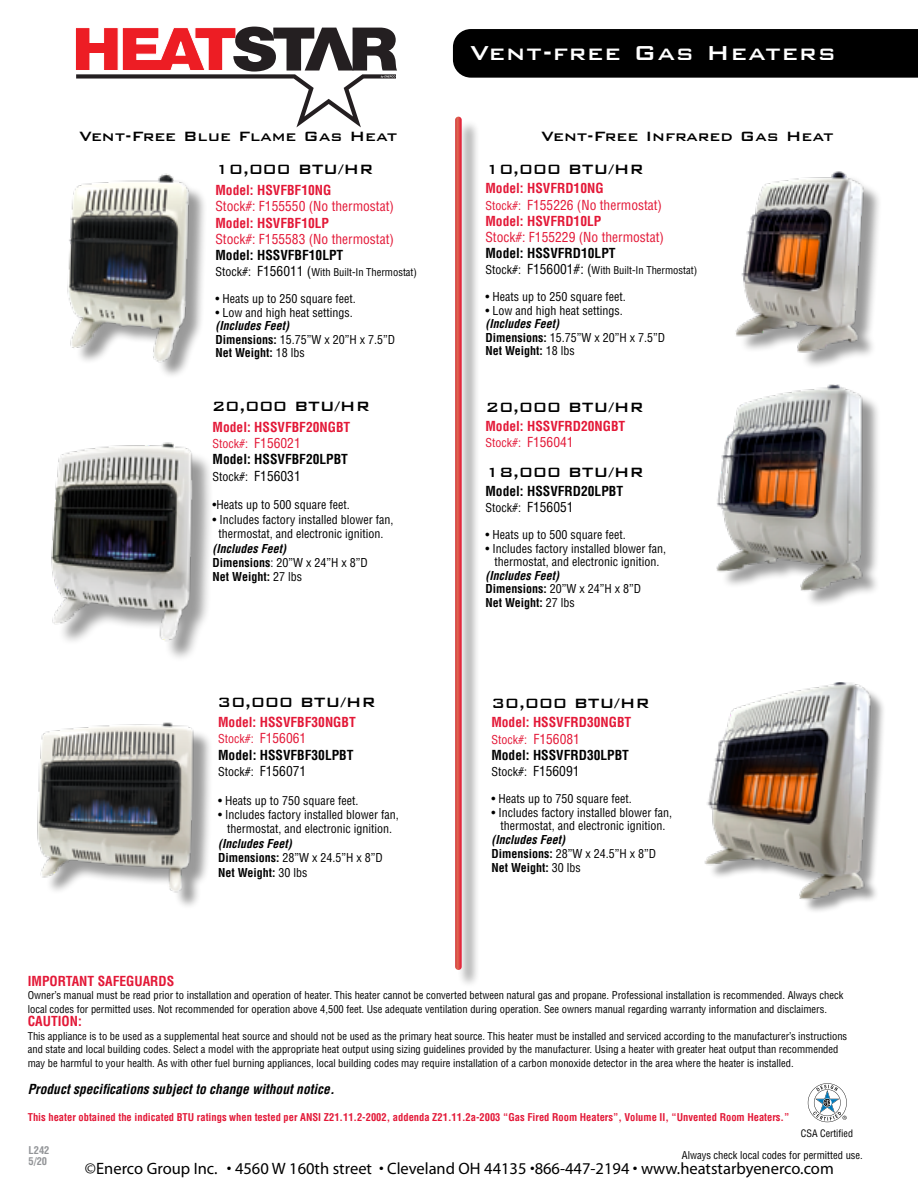
<style>
.page{position:relative;width:918px;height:1188px;background:#fff}
.page>*{position:absolute;margin:0;border:0;box-sizing:border-box;transform-origin:0 0}
.t1{font:500 27px "Bank Gothic BT";letter-spacing:.035em;color:#fff}
.t2{font:500 18px "Bank Gothic BT";color:#000}
.t3{font:16.5px "Myriad";color:#000}
.t4{font:700 condensed 13.5px/16.2px "Helvetica";color:#e31837}
.t5{font:700 condensed 13.5px "Helvetica";color:#000}
.t6{font:condensed 13.5px "Helvetica";color:#e31837}
.t7{font:italic 700 condensed 13.5px "Helvetica";color:#000}
.t8{font:condensed 12px/13.5px "Helvetica";color:#000;text-align:center}
.t9{font:700 condensed 12px/14.4px "Helvetica";color:#000}
.t10{font:condensed 12px "Helvetica";color:#e31837}
.t11{font:condensed 10.5px/13.5px "Helvetica";color:#000}
.t12{font:700 condensed 10.5px "Helvetica";color:#e31837}
.t13{font:700 condensed 10.5px/10.5px "Helvetica";color:#939598}
.t14{font:condensed 10.05px "Helvetica";color:#000}
.s1{font-size:12px}
.s2{font-size:13.5px}
.s3{font-weight:700;font-style:italic}
.s4{font-weight:700}
.s5{font-style:italic}
.s6{font-weight:400}
.s7{font-weight:400;font-size:12px}
</style>
<div class="page">
<div style="left:458px;top:119px;width:22px;height:870px;background:#000;opacity:.4"></div>
<svg style="left:455px;top:117px;width:7px;height:853px"></svg>
<div style="left:453px;top:29px;width:465px;height:49px;background:#000"></div>
<svg style="left:808px;top:1083px;width:39px;height:39px"></svg>
<svg style="left:75px;top:27px;width:322px;height:100px"></svg>
<div style="left:739px;top:174px;width:144px;height:195px;background:#000;opacity:.4"></div>
<img style="left:735px;top:171px;width:148px;height:185px">
<div style="left:720px;top:388px;width:161px;height:219px;background:#000;opacity:.4"></div>
<img style="left:716px;top:384px;width:165px;height:212px">
<div style="left:708px;top:685px;width:178px;height:229px;background:#000;opacity:.4"></div>
<img style="left:704px;top:682px;width:170px;height:226px">
<div style="left:73px;top:178px;width:135px;height:201px;background:#000;opacity:.4"></div>
<img style="left:67px;top:173px;width:141px;height:190px">
<div style="left:56px;top:447px;width:159px;height:216px;background:#000;opacity:.4"></div>
<img style="left:51px;top:442px;width:160px;height:201px">
<img style="left:37px;top:722px;width:173px;height:179px">
<h1 class="t1" style="left:470px;top:38px;width:367px">Vent-free Gas Heaters</h1>
<h2 class="t2" style="left:79px;top:126px;width:320px">Vent-Free Blue Flame Gas Heat</h2>
<h2 class="t2" style="left:542px;top:126px;width:294px">Vent-Free Infrared Gas Heat</h2>
<h2 class="t2" style="left:215px;top:159px;width:160px">10,000 BTU/HR</h2>
<p class="t4" style="left:215px;top:182px;width:117px">Model: HSVFBF10NG</p>
<p class="t6" style="left:215px;top:198px;width:180px">Stock#: F155550 (No thermostat)</p>
<p class="t4" style="left:215px;top:214px;width:115px">Model: HSVFBF10LP</p>
<p class="t6" style="left:215px;top:230px;width:180px">Stock#: F155583 (No thermostat)</p>
<p class="t5" style="left:215px;top:247px;width:129px">Model: HSSVFBF10LPT</p>
<p class="t11" style="left:215px;top:265px;width:203px"><span class="s1">Stock#:</span> <span class="s2">F156011 (</span>With Built-In Thermostat)</p>
<p class="t8" style="left:215px;top:292px;width:142px">• Heats up to 250 square feet.</p>
<p class="t8" style="left:215px;top:305px;width:139px">• Low and high heat settings.</p>
<p class="t8" style="left:215px;top:319px;width:181px;text-align:left"><span class="s3">(Includes Feet)<br></span><span class="s4">Dimensions:</span> 15.75”W x 20”H x 7.5”D<br><span class="s4">Net Weight:</span> 18 lbs</p>
<h2 class="t2" style="left:212px;top:397px;width:160px">20,000 BTU/HR</h2>
<p class="t4" style="left:213px;top:419px;width:139px">Model: HSSVFBF20NGBT</p>
<p class="t10" style="left:213px;top:436px;width:90px">Stock#: <span class="s2">F156021</span></p>
<p class="t5" style="left:213px;top:451px;width:137px">Model: HSSVFBF20LPBT</p>
<p class="t8" style="left:213px;top:469px;width:90px">Stock#: <span class="s2">F156031</span></p>
<p class="t8" style="left:213px;top:498px;width:139px">•Heats up to 500 square feet.</p>
<p class="t8" style="left:213px;top:512px;width:182px;line-height:14.4px">• Includes factory installed blower fan, thermostat, and electronic ignition.</p>
<p class="t9" style="left:213px;top:541px;width:157px"><span class="s5">(Includes Feet)<br></span>Dimensions<span class="s6">: 20”W x 24”H x 8”D<br></span>Net Weight: <span class="s6">27 lbs</span></p>
<h2 class="t2" style="left:217px;top:692px;width:160px">30,000 BTU/HR</h2>
<p class="t4" style="left:218px;top:714px;width:139px">Model: HSSVFBF30NGBT</p>
<p class="t10" style="left:218px;top:732px;width:90px">Stock#: <span class="s2">F156061</span></p>
<p class="t5" style="left:218px;top:746px;width:137px">Model: HSSVFBF30LPBT</p>
<p class="t8" style="left:218px;top:764px;width:90px">Stock#: <span class="s2">F156071</span></p>
<p class="t8" style="left:218px;top:793px;width:142px">• Heats up to 750 square feet.</p>
<p class="t8" style="left:218px;top:807px;width:182px;line-height:14.4px">• Includes factory installed blower fan, thermostat, and electronic ignition.</p>
<p class="t9" style="left:218px;top:836px;width:166px"><span class="s5">(Includes Feet)<br></span>Dimensions: <span class="s6">28”W x 24.5”H x 8”D<br></span>Net Weight: <span class="s6">30 lbs</span></p>
<h2 class="t2" style="left:485px;top:160px;width:160px">10,000 BTU/HR</h2>
<p class="t4" style="left:485px;top:180px;width:178px">Model: HSVFRD10NG<br><span class="s7">Stock#:</span> <span class="s6">F155226 (No thermostat)<br></span>Model: HSVFRD10LP</p>
<p class="t6" style="left:485px;top:229px;width:180px">Stock#: F155229 (No thermostat)</p>
<p class="t5" style="left:485px;top:245px;width:132px">Model: HSSVFRD10LPT</p>
<p class="t11" style="left:485px;top:264px;width:213px"><span class="s1">Stock#:</span> <span class="s2">F156001#: (</span>With Built-In Thermostat)</p>
<p class="t8" style="left:485px;top:290px;width:142px">• Heats up to 250 square feet.</p>
<p class="t8" style="left:485px;top:303px;width:139px">• Low and high heat settings.</p>
<p class="t8" style="left:485px;top:317px;width:181px;text-align:left"><span class="s3">(Includes Feet)<br></span><span class="s4">Dimensions:</span> 15.75”W x 20”H x 7.5”D<br><span class="s4">Net Weight:</span> 18 lbs</p>
<h2 class="t2" style="left:485px;top:397px;width:160px">20,000 BTU/HR</h2>
<p class="t4" style="left:485px;top:418px;width:141px">Model: HSSVFRD20NGBT</p>
<p class="t10" style="left:485px;top:436px;width:90px">Stock#: <span class="s2">F156041</span></p>
<p class="t5" style="left:485px;top:483px;width:139px">Model: HSSVFRD20LPBT</p>
<p class="t8" style="left:485px;top:501px;width:90px">Stock#: <span class="s2">F156051</span></p>
<p class="t8" style="left:485px;top:528px;width:142px">• Heats up to 500 square feet.</p>
<p class="t8" style="left:485px;top:541px;width:182px">• Includes factory installed blower fan, thermostat, and electronic ignition.</p>
<p class="t9" style="left:485px;top:569px;width:157px;line-height:13.5px"><span class="s5">(Includes Feet)<br></span>Dimensions: <span class="s6">20”W x 24”H x 8”D<br></span>Net Weight: <span class="s6">27 lbs</span></p>
<h2 class="t2" style="left:485px;top:462px;width:160px">18,000 BTU/HR</h2>
<h2 class="t2" style="left:491px;top:694px;width:160px">30,000 BTU/HR</h2>
<p class="t4" style="left:491px;top:714px;width:141px">Model: HSSVFRD30NGBT</p>
<p class="t10" style="left:491px;top:732px;width:90px">Stock#: <span class="s2">F156081</span></p>
<p class="t5" style="left:491px;top:747px;width:139px">Model: HSSVFRD30LPBT</p>
<p class="t8" style="left:491px;top:765px;width:90px">Stock#: <span class="s2">F156091</span></p>
<p class="t8" style="left:491px;top:792px;width:142px">• Heats up to 750 square feet.</p>
<p class="t8" style="left:491px;top:805px;width:182px">• Includes factory installed blower fan, thermostat, and electronic ignition.</p>
<p class="t9" style="left:491px;top:832px;width:166px"><span class="s5">(Includes Feet)<br></span>Dimensions: <span class="s6">28”W x 24.5”H x 8”D<br></span>Net Weight: <span class="s6">30 lbs</span></p>
<p class="t4" style="left:28px;top:973px;width:148px">IMPORTANT SAFEGUARDS</p>
<p class="t11" style="left:28px;top:989px;width:817px">Owner’s manual must be read prior to installation and operation of heater. This heater cannot be converted between natural gas and propane. Professional installation is recommended. Always check local codes for permitted uses. Not recommended for operation above 4,500 feet. Use adequate ventilation during operation. See owners manual regarding warranty information and disclaimers.</p>
<p class="t4" style="left:28px;top:1013px;width:56px">CAUTION:</p>
<p class="t11" style="left:28px;top:1029px;width:821px">This appliance is to be used as a supplemental heat source and should not be used as the primary heat source. This heater must be installed and serviced according to the manufacturer’s instructions and state and local building codes. Select a model with the appropriate heat output using sizing guidelines provided by the manufacturer. Using a heater with greater heat output than recommended may be harmful to your health. As with other fuel burning appliances, local building codes may require installation of a carbon monoxide detector in the area where the heater is installed.</p>
<p class="t7" style="left:28px;top:1081px;width:308px">Product specifications subject to change without notice.</p>
<p class="t12" style="left:28px;top:1111px;width:763px">This heater obtained the indicated BTU ratings when tested per ANSI Z21.11.2-2002, addenda Z21.11.2a-2003 “Gas Fired Room Heaters”, Volume II, “Unvented Room Heaters.”</p>
<p class="t14" style="left:801px;top:1127px;width:54px">CSA Certified</p>
<p class="t13" style="left:28px;top:1145px;width:22px">L242<br>5/20</p>
<p class="t11" style="left:682px;top:1148px;width:183px">Always check local codes for permitted use.</p>
<h3 class="t3" style="left:85px;top:1161px;width:750px">©Enerco Group Inc. • 4560 W 160th street • Cleveland OH 44135 •866-447-2194 • www.heatstarbyenerco.com</h3>
</div>
